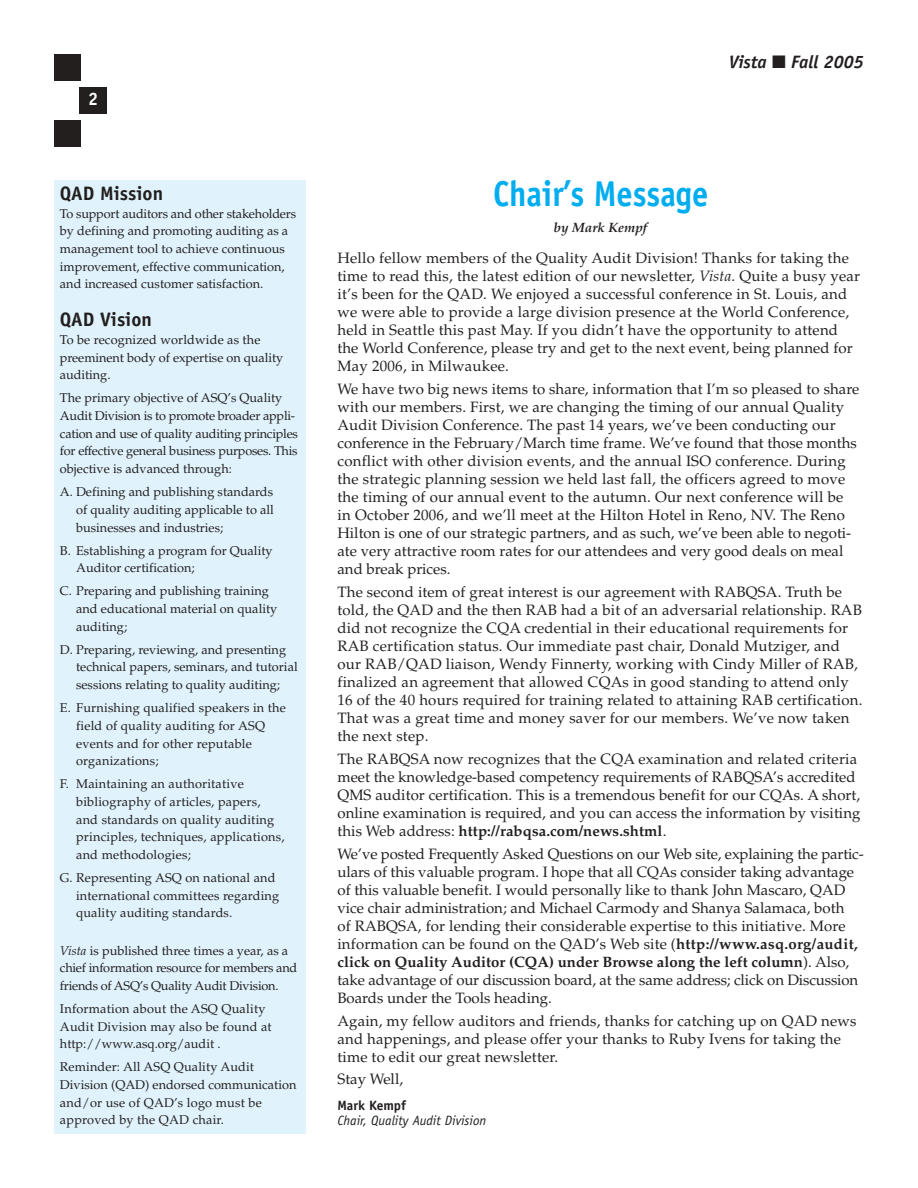
<style>
.page{position:relative;width:918px;height:1188px;background:#fff}
.page>*{position:absolute;margin:0;border:0;box-sizing:border-box;transform-origin:0 0}
.t1{font:700 36px "Officina Sans";color:#00adef;scale:.9 1}
.t2{font:700 19.5px "Officina Sans";color:#231f1f}
.t3{font:italic 700 18px "Officina Sans";color:#231f1f}
.t4{font:700 18px "Officina Sans";color:#fff}
.t5{font:15px/18px "Palatino";letter-spacing:.01em;color:#231f1f}
.t6{font:italic 13.5px "Officina Sans";color:#231f1f}
.t7{font:italic 700 13.5px "Palatino";color:#231f1f}
.t8{font:700 13.5px "Officina Sans";color:#231f1f}
.t9{font:12.75px/17.7px "Palatino";color:#231f1f}
.t10{font:12.75px/17.7px "Palatino";letter-spacing:-.02em;color:#231f1f}
.s1{font-style:italic}
.s2{font-weight:700}
</style>
<div class="page">
<div style="left:54px;top:54px;width:27px;height:27px;background:#231f1f"></div>
<div style="left:80px;top:87px;width:27px;height:27px;background:#231f1f"></div>
<div style="left:54px;top:120px;width:27px;height:27px;background:#231f1f"></div>
<div style="left:54px;top:180px;width:251px;height:954px;background:#e0f3fd"></div>
<p class="t4" style="left:88px;top:92px;width:12px">2</p>
<h2 class="t2" style="left:60px;top:186px;width:105px">QAD Mission</h2>
<p class="t9" style="left:60px;top:206px;width:238px">To support auditors and other stakeholders by defining and promoting auditing as a management tool to achieve continuous improvement, effective communication, and increased customer satisfaction.</p>
<h2 class="t2" style="left:60px;top:312px;width:94px">QAD Vision</h2>
<p class="t9" style="left:60px;top:332px;width:225px">To be recognized worldwide as the preeminent body of expertise on quality auditing.</p>
<p class="t10" style="left:60px;top:391px;width:240px">The primary objective of ASQ’s Quality Audit Division is to promote broader appli&shy;cation and use of quality auditing principles for effective general business purposes. This objective is advanced through:</p>
<p class="t9" style="left:76px;top:485px;width:199px;text-align:justify;text-indent:-16px">A. Defining and publishing standards of quality auditing applicable to all businesses and industries;</p>
<p class="t9" style="left:76px;top:543px;width:198px;text-indent:-16px">B. Establishing a program for Quality<br>Auditor certification;</p>
<p class="t9" style="left:76px;top:584px;width:203px;text-indent:-16px">C. Preparing and publishing training and educational material on quality auditing;</p>
<p class="t9" style="left:76px;top:642px;width:223px;text-indent:-16px">D. Preparing, reviewing, and presenting technical papers, seminars, and tutorial sessions relating to quality auditing;</p>
<p class="t9" style="left:76px;top:701px;width:211px;text-indent:-16px">E. Furnishing qualified speakers in the field of quality auditing for ASQ events and for other reputable organizations;</p>
<p class="t9" style="left:76px;top:777px;width:210px;text-indent:-16px">F. Maintaining an authoritative bibliography of articles, papers, and standards on quality auditing principles, techniques, applications, and methodologies;</p>
<p class="t9" style="left:76px;top:871px;width:205px;text-indent:-16px">G. Representing ASQ on national and international committees regarding quality auditing standards.</p>
<p class="t10" style="left:60px;top:943px;width:239px"><span class="s1">Vista</span> is published three times a year, as a chief information resource for members and friends of ASQ’s Quality Audit Division.</p>
<p class="t9" style="left:60px;top:1001px;width:213px">Information about the ASQ Quality<br>Audit Division may also be found at http://www.asq.org/audit .</p>
<p class="t9" style="left:60px;top:1060px;width:238px">Reminder: All ASQ Quality Audit<br>Division (QAD) endorsed communication and/or use of QAD’s logo must be approved by the QAD chair.</p>
<p class="t3" style="left:729px;top:55px;width:137px">Vista ■ Fall 2005</p>
<h1 class="t1" style="left:493px;top:180px;width:241px">Chair’s Message</h1>
<p class="t7" style="left:554px;top:223px;width:95px">by Mark Kempf</p>
<p class="t5" style="left:337px;top:251px;width:524px">Hello fellow members of the Quality Audit Division! Thanks for taking the time to read this, the latest edition of our newsletter, <span class="s1">Vista</span>. Quite a busy year it’s been for the QAD. We enjoyed a successful conference in St. Louis, and we were able to provide a large division presence at the World Conference, held in Seattle this past May. If you didn’t have the opportunity to attend the World Conference, please try and get to the next event, being planned for May 2006, in Milwaukee.</p>
<p class="t5" style="left:337px;top:382px;width:523px">We have two big news items to share, information that I’m so pleased to share with our members. First, we are changing the timing of our annual Quality Audit Division Conference. The past 14 years, we’ve been conducting our conference in the February/March time frame. We’ve found that those months conflict with other division events, and the annual ISO conference. During the strategic planning session we held last fall, the officers agreed to move the timing of our annual event to the autumn. Our next conference will be in October 2006, and we’ll meet at the Hilton Hotel in Reno, NV. The Reno Hilton is one of our strategic partners, and as such, we’ve been able to negoti&shy;ate very attractive room rates for our attendees and very good deals on meal and break prices.</p>
<p class="t5" style="left:337px;top:585px;width:527px">The second item of great interest is our agreement with RABQSA. Truth be told, the QAD and the then RAB had a bit of an adversarial relationship. RAB did not recognize the CQA credential in their educational requirements for RAB certification status. Our immediate past chair, Donald Mutziger, and our RAB/QAD liaison, Wendy Finnerty, working with Cindy Miller of RAB, finalized an agreement that allowed CQAs in good standing to attend only 16 of the 40 hours required for training related to attaining RAB certification.<br>That was a great time and money saver for our members. We’ve now taken the next step.</p>
<p class="t5" style="left:337px;top:752px;width:525px">The RABQSA now recognizes that the CQA examination and related criteria meet the knowledge-based competency requirements of RABQSA’s accredited QMS auditor certification. This is a tremendous benefit for our CQAs. A short, online examination is required, and you can access the information by visiting this Web address: <span class="s2">http://rabqsa.com/news.shtml</span>.</p>
<p class="t5" style="left:337px;top:847px;width:528px">We’ve posted Frequently Asked Questions on our Web site, explaining the partic&shy;ulars of this valuable program. I hope that all CQAs consider taking advantage of this valuable benefit. I would personally like to thank John Mascaro, QAD vice chair administration; and Michael Carmody and Shanya Salamaca, both<br>of RABQSA, for lending their considerable expertise to this initiative. More information can be found on the QAD’s Web site (<span class="s2">http://www.asq.org/audit, click on Quality Auditor (CQA) under Browse along the left column</span>). Also, take advantage of our discussion board, at the same address; click on Discussion Boards under the Tools heading.</p>
<p class="t5" style="left:337px;top:1013px;width:520px">Again, my fellow auditors and friends, thanks for catching up on QAD news and happenings, and please offer your thanks to Ruby Ivens for taking the time to edit our great newsletter.</p>
<p class="t5" style="left:337px;top:1072px;width:67px">Stay Well,</p>
<p class="t8" style="left:337px;top:1100px;width:70px">Mark Kempf</p>
<p class="t6" style="left:337px;top:1115px;width:150px">Chair, Quality Audit Division</p>
</div>
